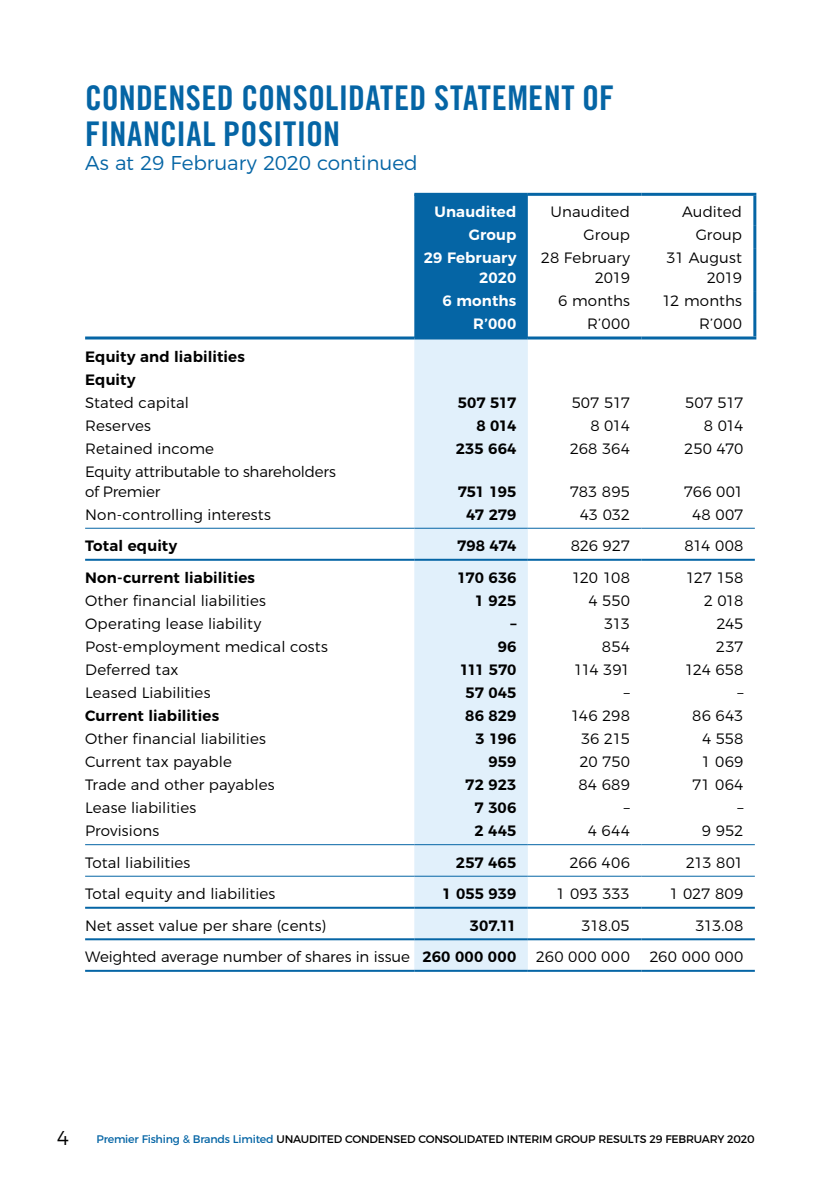
<style>
.page{position:relative;width:840px;height:1191px;background:#fff}
.page>*{position:absolute;margin:0;border:0;box-sizing:border-box;transform-origin:0 0}
.t1{font:34px/36px "Trade Gothic LT Std Bd Cn 20";letter-spacing:.01em;color:#0565a5}
.t2{font:300 20px "Montserrat";color:#0565a5}
.t3{font:300 20px "Montserrat";color:#000}
.t4{font:300 15px/20px "Montserrat";letter-spacing:.005em;color:#000;text-align:right}
.t5{font:600 15px/23px "Montserrat";letter-spacing:.005em;color:#000}
.t6{font:600 15px/20px "Montserrat";letter-spacing:.01em;color:#fff;text-align:right}
.t7{font:300 15px "Montserrat";letter-spacing:.03em;color:#000}
.t8{font:11px "Montserrat";letter-spacing:-.02em;color:#000}
.s1{font-weight:600}
.s2{color:#0565a5}
</style>
<div class="page">
<div style="left:414px;top:196px;width:113px;height:140px;background:#0565a5"></div>
<div style="left:414px;top:339px;width:113px;height:630px;background:#e1f0fb"></div>
<hr style="left:85px;top:336px;width:329px;height:3px;background:#0565a5">
<hr style="left:414px;top:193px;width:113px;height:3px;background:#0565a5">
<hr style="left:527px;top:193px;width:114px;height:3px;background:#0565a5">
<hr style="left:641px;top:193px;width:115px;height:3px;background:#0565a5">
<hr style="left:753px;top:196px;width:3px;height:30px;background:#0565a5">
<hr style="left:753px;top:226px;width:3px;height:23px;background:#0565a5">
<hr style="left:753px;top:249px;width:3px;height:43px;background:#0565a5">
<hr style="left:753px;top:292px;width:3px;height:23px;background:#0565a5">
<hr style="left:753px;top:315px;width:3px;height:21px;background:#0565a5">
<hr style="left:414px;top:336px;width:113px;height:3px;background:#0565a5">
<hr style="left:527px;top:336px;width:114px;height:3px;background:#0565a5">
<hr style="left:641px;top:336px;width:115px;height:3px;background:#0565a5">
<hr style="left:85px;top:528px;width:329px;height:1px;background:#0565a5">
<hr style="left:414px;top:528px;width:113px;height:1px;background:#0565a5">
<hr style="left:527px;top:528px;width:114px;height:1px;background:#0565a5">
<hr style="left:641px;top:528px;width:113px;height:1px;background:#0565a5">
<hr style="left:85px;top:559px;width:329px;height:2px;background:#0565a5">
<hr style="left:414px;top:559px;width:113px;height:2px;background:#0565a5">
<hr style="left:527px;top:559px;width:114px;height:2px;background:#0565a5">
<hr style="left:641px;top:559px;width:113px;height:2px;background:#0565a5">
<hr style="left:85px;top:844px;width:329px;height:1px;background:#0565a5">
<hr style="left:414px;top:844px;width:113px;height:1px;background:#0565a5">
<hr style="left:527px;top:844px;width:114px;height:1px;background:#0565a5">
<hr style="left:641px;top:844px;width:113px;height:1px;background:#0565a5">
<hr style="left:85px;top:875px;width:329px;height:1px;background:#0565a5">
<hr style="left:414px;top:875px;width:113px;height:1px;background:#0565a5">
<hr style="left:527px;top:875px;width:114px;height:1px;background:#0565a5">
<hr style="left:641px;top:875px;width:113px;height:1px;background:#0565a5">
<hr style="left:85px;top:906px;width:329px;height:2px;background:#0565a5">
<hr style="left:414px;top:906px;width:113px;height:2px;background:#0565a5">
<hr style="left:527px;top:906px;width:114px;height:2px;background:#0565a5">
<hr style="left:641px;top:906px;width:113px;height:2px;background:#0565a5">
<hr style="left:85px;top:938px;width:329px;height:2px;background:#0565a5">
<hr style="left:414px;top:938px;width:113px;height:2px;background:#0565a5">
<hr style="left:527px;top:938px;width:114px;height:2px;background:#0565a5">
<hr style="left:641px;top:938px;width:113px;height:2px;background:#0565a5">
<hr style="left:85px;top:969px;width:329px;height:2px;background:#0565a5">
<hr style="left:414px;top:969px;width:113px;height:2px;background:#0565a5">
<hr style="left:527px;top:969px;width:114px;height:2px;background:#0565a5">
<hr style="left:641px;top:969px;width:113px;height:2px;background:#0565a5">
<h1 class="t1" style="left:85px;top:79px;width:530px">CONDENSED CONSOLIDATED STATEMENT OF<br>FINANCIAL POSITION</h1>
<h2 class="t2" style="left:85px;top:147px;width:334px">As at 29 February 2020 continued</h2>
<p class="t6" style="left:434px;top:201px;width:83px">Unaudited</p>
<p class="t4" style="left:550px;top:201px;width:81px">Unaudited</p>
<p class="t4" style="left:681px;top:201px;width:61px">Audited</p>
<p class="t6" style="left:468px;top:224px;width:49px">Group</p>
<p class="t4" style="left:583px;top:224px;width:48px">Group</p>
<p class="t4" style="left:695px;top:224px;width:48px">Group</p>
<p class="t6" style="left:423px;top:247px;width:94px">29 February<br>2020</p>
<p class="t4" style="left:540px;top:247px;width:90px">28 February<br>2019</p>
<p class="t4" style="left:666px;top:247px;width:77px">31 August<br>2019</p>
<p class="t6" style="left:442px;top:290px;width:75px">6 months</p>
<p class="t4" style="left:558px;top:290px;width:73px">6 months</p>
<p class="t4" style="left:661px;top:290px;width:81px">12 months</p>
<p class="t6" style="left:473px;top:313px;width:45px">R’000</p>
<p class="t4" style="left:586px;top:313px;width:44px">R’000</p>
<p class="t4" style="left:698px;top:313px;width:44px">R’000</p>
<p class="t5" style="left:85px;top:343px;width:161px">Equity and liabilities<br>Equity</p>
<p class="t4" style="left:85px;top:391px;width:105px">Stated capital</p>
<p class="t5" style="left:457px;top:389px;width:60px">507 517</p>
<p class="t4" style="left:571px;top:391px;width:60px">507 517</p>
<p class="t4" style="left:684px;top:391px;width:60px">507 517</p>
<p class="t4" style="left:85px;top:414px;width:67px">Reserves</p>
<p class="t5" style="left:476px;top:412px;width:42px">8 014</p>
<p class="t4" style="left:590px;top:414px;width:41px">8 014</p>
<p class="t4" style="left:703px;top:414px;width:41px">8 014</p>
<p class="t4" style="left:85px;top:437px;width:130px">Retained income</p>
<p class="t5" style="left:455px;top:435px;width:62px">235 664</p>
<p class="t4" style="left:569px;top:437px;width:62px">268 364</p>
<p class="t4" style="left:683px;top:437px;width:61px">250 470</p>
<p class="t4" style="left:85px;top:460px;width:252px;text-align:left">Equity attributable to shareholders of Premier</p>
<p class="t5" style="left:457px;top:479px;width:60px">751 195</p>
<p class="t4" style="left:569px;top:480px;width:62px">783 895</p>
<p class="t4" style="left:683px;top:480px;width:61px">766 001</p>
<p class="t4" style="left:85px;top:503px;width:187px">Non-controlling interests</p>
<p class="t5" style="left:466px;top:502px;width:52px">47 279</p>
<p class="t4" style="left:579px;top:503px;width:52px">43 032</p>
<p class="t4" style="left:691px;top:503px;width:53px">48 007</p>
<p class="t5" style="left:85px;top:533px;width:94px">Total equity</p>
<p class="t5" style="left:457px;top:533px;width:61px">798 474</p>
<p class="t4" style="left:570px;top:534px;width:61px">826 927</p>
<p class="t4" style="left:684px;top:534px;width:60px">814 008</p>
<p class="t5" style="left:85px;top:565px;width:171px">Non-current liabilities</p>
<p class="t5" style="left:457px;top:565px;width:61px">170 636</p>
<p class="t4" style="left:571px;top:566px;width:60px">120 108</p>
<p class="t4" style="left:685px;top:566px;width:59px">127 158</p>
<p class="t4" style="left:85px;top:589px;width:182px">Other financial liabilities</p>
<p class="t5" style="left:474px;top:588px;width:43px">1 925</p>
<p class="t4" style="left:588px;top:589px;width:43px">4 550</p>
<p class="t4" style="left:703px;top:589px;width:41px">2 018</p>
<p class="t4" style="left:85px;top:612px;width:177px">Operating lease liability</p>
<p class="t5" style="left:510px;top:611px;width:8px">–</p>
<p class="t4" style="left:603px;top:612px;width:27px">313</p>
<p class="t4" style="left:716px;top:612px;width:29px">245</p>
<p class="t4" style="left:85px;top:635px;width:244px">Post-employment medical costs</p>
<p class="t5" style="left:497px;top:634px;width:20px">96</p>
<p class="t4" style="left:601px;top:635px;width:30px">854</p>
<p class="t4" style="left:715px;top:635px;width:29px">237</p>
<p class="t4" style="left:85px;top:658px;width:95px">Deferred tax</p>
<p class="t5" style="left:459px;top:657px;width:58px">111 570</p>
<p class="t4" style="left:573px;top:658px;width:58px">114 391</p>
<p class="t4" style="left:684px;top:658px;width:60px">124 658</p>
<p class="t4" style="left:85px;top:681px;width:127px">Leased Liabilities</p>
<p class="t5" style="left:465px;top:680px;width:52px">57 045</p>
<p class="t4" style="left:623px;top:681px;width:8px">–</p>
<p class="t4" style="left:737px;top:681px;width:8px">–</p>
<p class="t5" style="left:85px;top:703px;width:135px">Current liabilities</p>
<p class="t5" style="left:465px;top:703px;width:53px">86 829</p>
<p class="t4" style="left:570px;top:704px;width:61px">146 298</p>
<p class="t4" style="left:692px;top:704px;width:53px">86 643</p>
<p class="t4" style="left:85px;top:727px;width:182px">Other financial liabilities</p>
<p class="t5" style="left:475px;top:726px;width:42px">3 196</p>
<p class="t4" style="left:580px;top:727px;width:50px">36 215</p>
<p class="t4" style="left:701px;top:727px;width:43px">4 558</p>
<p class="t4" style="left:85px;top:750px;width:148px">Current tax payable</p>
<p class="t5" style="left:488px;top:749px;width:30px">959</p>
<p class="t4" style="left:579px;top:750px;width:52px">20 750</p>
<p class="t4" style="left:701px;top:750px;width:43px">1 069</p>
<p class="t4" style="left:85px;top:773px;width:191px">Trade and other payables</p>
<p class="t5" style="left:465px;top:772px;width:53px">72 923</p>
<p class="t4" style="left:578px;top:773px;width:53px">84 689</p>
<p class="t4" style="left:692px;top:773px;width:53px">71 064</p>
<p class="t4" style="left:85px;top:796px;width:113px">Lease liabilities</p>
<p class="t5" style="left:474px;top:795px;width:43px">7 306</p>
<p class="t4" style="left:623px;top:796px;width:8px">–</p>
<p class="t4" style="left:737px;top:796px;width:8px">–</p>
<p class="t4" style="left:85px;top:819px;width:76px">Provisions</p>
<p class="t5" style="left:474px;top:818px;width:43px">2 445</p>
<p class="t4" style="left:587px;top:819px;width:44px">4 644</p>
<p class="t4" style="left:701px;top:819px;width:43px">9 952</p>
<p class="t4" style="left:85px;top:851px;width:107px">Total liabilities</p>
<p class="t5" style="left:455px;top:849px;width:62px">257 465</p>
<p class="t4" style="left:569px;top:851px;width:62px">266 406</p>
<p class="t4" style="left:685px;top:851px;width:59px">213 801</p>
<p class="t4" style="left:85px;top:882px;width:192px">Total equity and liabilities</p>
<p class="t5" style="left:442px;top:881px;width:76px">1 055 939</p>
<p class="t4" style="left:556px;top:882px;width:75px">1 093 333</p>
<p class="t4" style="left:669px;top:882px;width:76px">1 027 809</p>
<p class="t4" style="left:85px;top:914px;width:242px">Net asset value per share (cents)</p>
<p class="t5" style="left:469px;top:912px;width:48px">307.11</p>
<p class="t4" style="left:581px;top:914px;width:50px">318.05</p>
<p class="t4" style="left:695px;top:914px;width:49px">313.08</p>
<p class="t4" style="left:85px;top:945px;width:432px">Weighted average number of shares in issue <span class="s1">260 000 000</span></p>
<p class="t7" style="left:535px;top:945px;width:95px">260 000 000</p>
<p class="t7" style="left:649px;top:945px;width:95px">260 000 000</p>
<h2 class="t3" style="left:57px;top:1122px;width:14px">4</h2>
<p class="t8" style="left:96px;top:1129px;width:659px"><span class="s2">Premier Fishing &amp; Brands Limited</span> UNAUDITED CONDENSED CONSOLIDATED INTERIM GROUP RESULTS 29 FEBRUARY 2020</p>
</div>
